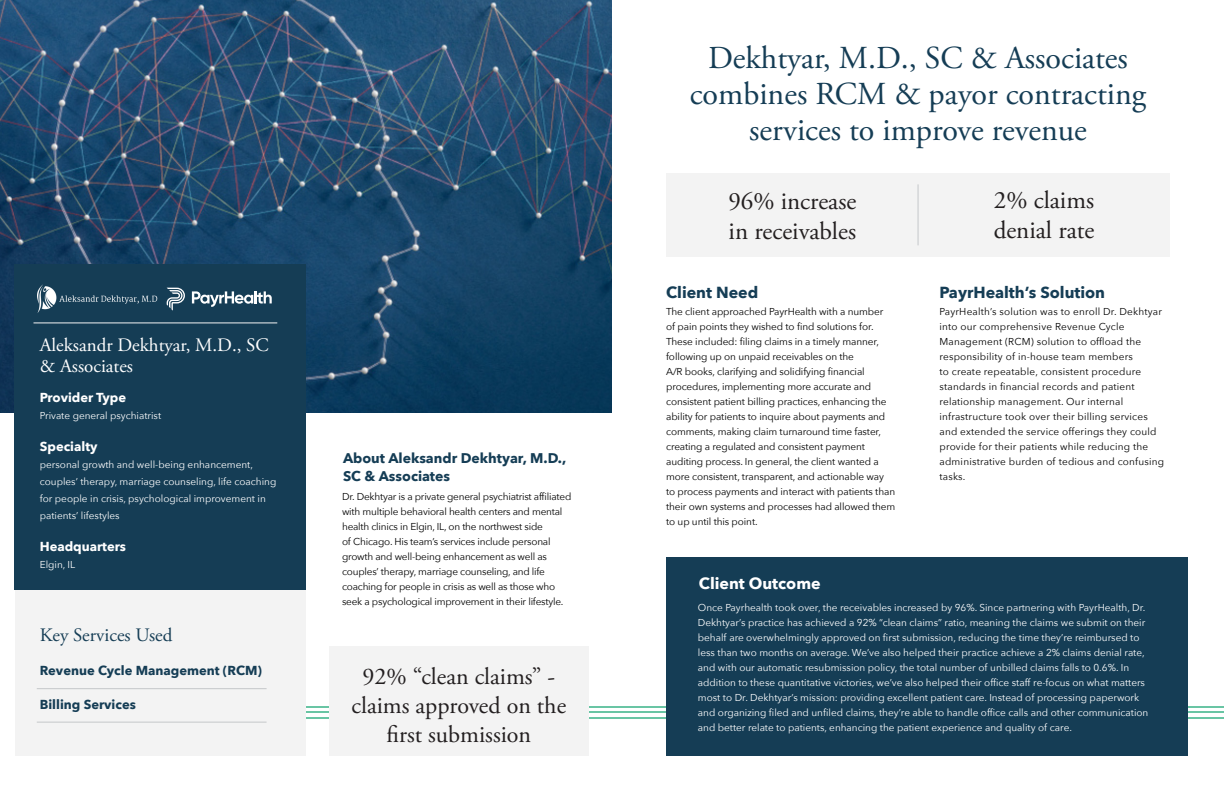
<style>
.page{position:relative;width:1224px;height:792px;background:#fff}
.page>*{position:absolute;margin:0;border:0;box-sizing:border-box;transform-origin:0 0}
.t1{font:32px/36px "Adobe Garamond Pro";color:#153d55;text-align:center}
.t2{font:25px "Adobe Garamond Pro";color:#231f20}
.t3{font:24px/28.8px "Adobe Garamond Pro";color:#231f20;text-align:center}
.t4{font:19px/21px "Adobe Garamond Pro";color:#fff}
.t5{font:19px "Adobe Garamond Pro";color:#153d55}
.t6{font:700 16px "Avenir Next";color:#153d55}
.t7{font:700 16px "Avenir Next";color:#fff}
.t8{font:700 14px/18px "Avenir Next";color:#153d55}
.t9{font:700 13px "Avenir Next";color:#153d55}
.t10{font:700 13px "Avenir Next";color:#fff}
.t11{font:10px/15px "Avenir Next";letter-spacing:-.01em;color:#000}
.t12{font:10px/15px "Avenir Next";color:#fff}
.t13{font:10px/15px "Avenir Next";letter-spacing:.02em;color:#000}
</style>
<div class="page">
<img style="left:0;top:0;width:612px;height:413px">
<hr style="left:188px;top:717px;width:1036px;height:2px;background:#69c5a4">
<hr style="left:180px;top:711px;width:1044px;height:2px;background:#69c5a4">
<hr style="left:172px;top:706px;width:1052px;height:2px;background:#69c5a4">
<div style="left:15px;top:570px;width:291px;height:186px;background:#f3f3f3"></div>
<div style="left:15px;top:264px;width:291px;height:325px;background:#153d55"></div>
<img style="left:38px;top:284px;width:119px;height:29px">
<svg style="left:192px;top:291px;width:80px;height:16px"></svg>
<svg style="left:167px;top:288px;width:18px;height:23px"></svg>
<hr style="left:34px;top:322px;width:243px;height:1px;background:#f3f3f3">
<div style="left:666px;top:174px;width:504px;height:83px;background:#f3f3f3"></div>
<div style="left:329px;top:646px;width:259px;height:110px;background:#f3f3f3"></div>
<hr style="left:37px;top:688px;width:230px;height:1px;background:#323d47">
<hr style="left:37px;top:722px;width:230px;height:1px;background:#323d47">
<div style="left:666px;top:557px;width:522px;height:199px;background:#153d55"></div>
<hr style="left:918px;top:184px;width:1px;height:61px;background:#323d47">
<p class="t4" style="left:40px;top:335px;width:231px">Aleksandr Dekhtyar, M.D., SC &amp; Associates</p>
<p class="t10" style="left:40px;top:386px;width:88px">Provider Type</p>
<p class="t12" style="left:40px;top:407px;width:123px">Private general psychiatrist</p>
<p class="t10" style="left:40px;top:435px;width:59px">Specialty</p>
<p class="t12" style="left:40px;top:456px;width:238px;line-height:17px">personal growth and well-being enhancement, couples’ therapy, marriage counseling, life coaching for people in crisis, psychological improvement in patients’ lifestyles</p>
<p class="t10" style="left:40px;top:535px;width:88px">Headquarters</p>
<p class="t12" style="left:40px;top:556px;width:37px">Elgin, IL</p>
<p class="t5" style="left:40px;top:623px;width:134px">Key Services Used</p>
<p class="t9" style="left:40px;top:659px;width:224px">Revenue Cycle Management (RCM)</p>
<p class="t9" style="left:40px;top:693px;width:98px">Billing Services</p>
<p class="t8" style="left:343px;top:449px;width:225px">About Aleksandr Dekhtyar, M.D.,<br>SC &amp; Associates</p>
<p class="t11" style="left:342px;top:489px;width:231px">Dr. Dekhtyar is a private general psychiatrist affiliated with multiple behavioral health centers and mental health clinics in Elgin, IL, on the northwest side<br>of Chicago. His team’s services include personal growth and well-being enhancement as well as couples’ therapy, marriage counseling, and life coaching for people in crisis as well as those who seek a psychological improvement in their lifestyle.</p>
<p class="t3" style="left:352px;top:663px;width:216px">92% “clean claims” - claims approved on the first submission</p>
<p class="t1" style="left:690px;top:41px;width:458px">Dekhtyar, M.D., SC &amp; Associates combines RCM &amp; payor contracting services to improve revenue</p>
<p class="t2" style="left:728px;top:186px;width:129px">96% increase</p>
<p class="t2" style="left:729px;top:216px;width:129px">in receivables</p>
<p class="t6" style="left:666px;top:279px;width:94px">Client Need</p>
<p class="t11" style="left:666px;top:304px;width:231px">The client approached PayrHealth with a number<br>of pain points they wished to find solutions for.<br>These included: filing claims in a timely manner, following up on unpaid receivables on the<br>A/R books, clarifying and solidifying financial procedures, implementing more accurate and consistent patient billing practices, enhancing the ability for patients to inquire about payments and comments, making claim turnaround time faster, creating a regulated and consistent payment auditing process. In general, the client wanted a more consistent, transparent, and actionable way to process payments and interact with patients than their own systems and processes had allowed them to up until this point.</p>
<p class="t2" style="left:994px;top:185px;width:102px">2% claims</p>
<p class="t2" style="left:994px;top:215px;width:102px">denial rate</p>
<p class="t6" style="left:939px;top:279px;width:167px">PayrHealth’s Solution</p>
<p class="t13" style="left:939px;top:304px;width:226px">PayrHealth’s solution was to enroll Dr. Dekhtyar into our comprehensive Revenue Cycle Management (RCM) solution to offload the responsibility of in-house team members<br>to create repeatable, consistent procedure standards in financial records and patient relationship management. Our internal infrastructure took over their billing services and extended the service offerings they could provide for their patients while reducing the administrative burden of tedious and confusing tasks.</p>
<p class="t7" style="left:699px;top:570px;width:123px">Client Outcome</p>
<p class="t12" style="left:698px;top:600px;width:452px">Once Payrhealth took over, the receivables increased by 96%. Since partnering with PayrHealth, Dr.<br>Dekhtyar’s practice has achieved a 92% “clean claims” ratio, meaning the claims we submit on their behalf are overwhelmingly approved on first submission, reducing the time they’re reimbursed to less than two months on average. We’ve also helped their practice achieve a 2% claims denial rate, and with our automatic resubmission policy, the total number of unbilled claims falls to 0.6%. In addition to these quantitative victories, we’ve also helped their office staff re-focus on what matters most to Dr. Dekhtyar’s mission: providing excellent patient care. Instead of processing paperwork and organizing filed and unfiled claims, they’re able to handle office calls and other communication and better relate to patients, enhancing the patient experience and quality of care.</p>
</div>
